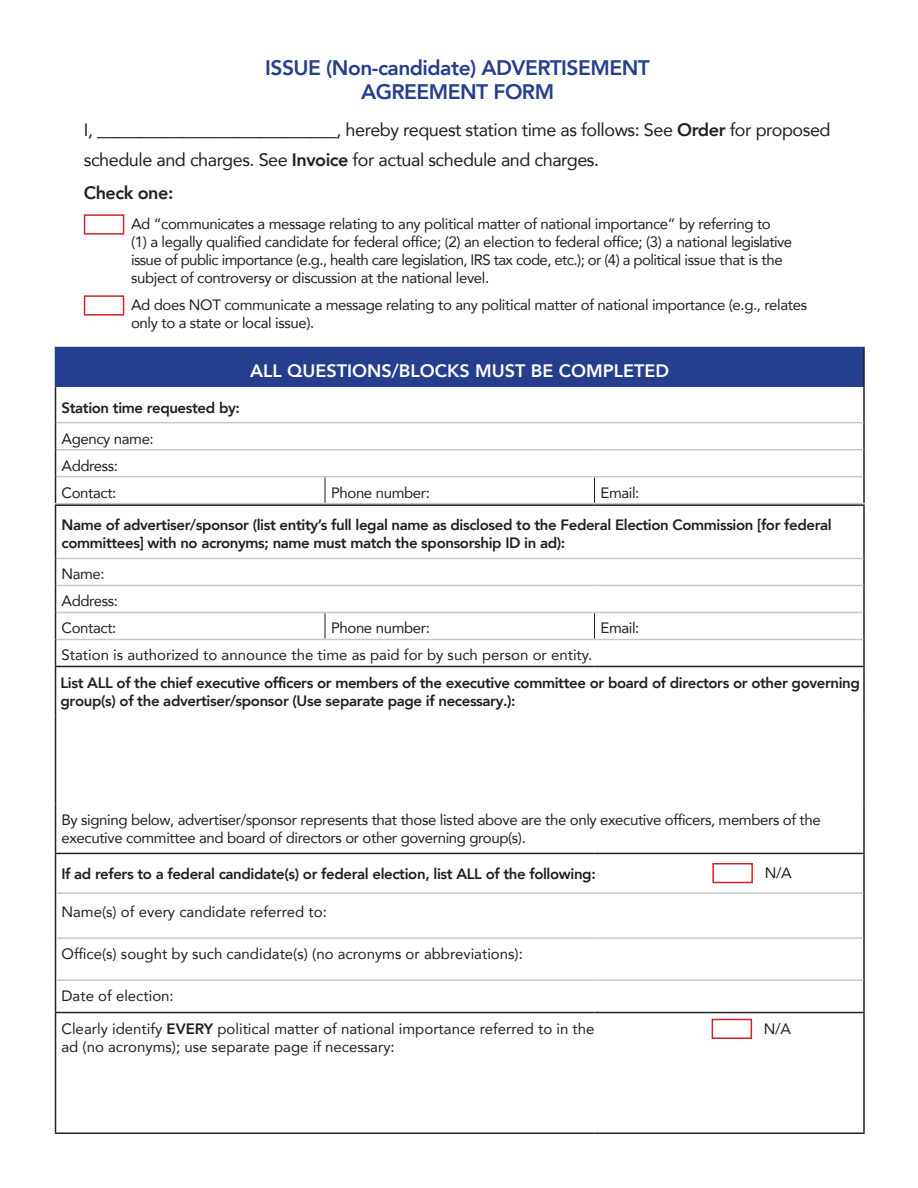
<style>
.page{position:relative;width:918px;height:1188px;background:#fff}
.page>*{position:absolute;margin:0;border:0;box-sizing:border-box;transform-origin:0 0}
.t1{font:800 21px "Avenir";letter-spacing:-.025em;color:#253f8e}
.t2{font:18px/30px "Avenir";letter-spacing:-.025em;color:#231f20}
.t3{font:800 18px "Avenir";color:#fff}
.t4{font:800 18px "Avenir";letter-spacing:-.025em;color:#231f20}
.t5{font:15px/18px "Avenir";letter-spacing:-.025em;color:#231f20}
.t6{font:800 15px/18px "Avenir";letter-spacing:-.025em;color:#231f20}
.t7{font:15px "Avenir";color:#231f20}
.s1{font-weight:800}
.s2{font-style:inherit}
</style>
<div class="page">
<div style="left:84px;top:214px;width:40px;height:21px;border:2px solid #d1232a"></div>
<div style="left:84px;top:295px;width:40px;height:21px;border:2px solid #d1232a"></div>
<div style="left:56px;top:347px;width:808px;height:40px;background:#253f8e"></div>
<hr style="left:863px;top:348px;width:2px;height:39px;background:#231f20">
<hr style="left:863px;top:387px;width:2px;height:36px;background:#231f20">
<hr style="left:863px;top:423px;width:2px;height:27px;background:#231f20">
<hr style="left:863px;top:450px;width:2px;height:27px;background:#231f20">
<svg style="left:325px;top:477px;width:1px;height:26px"></svg>
<svg style="left:594px;top:477px;width:1px;height:26px"></svg>
<hr style="left:56px;top:422px;width:269px;height:1px;background:#c7c8ca">
<hr style="left:325px;top:422px;width:270px;height:1px;background:#c7c8ca">
<hr style="left:594px;top:422px;width:269px;height:1px;background:#c7c8ca">
<hr style="left:56px;top:449px;width:269px;height:1px;background:#c7c8ca">
<hr style="left:325px;top:449px;width:270px;height:1px;background:#c7c8ca">
<hr style="left:594px;top:449px;width:269px;height:1px;background:#c7c8ca">
<hr style="left:56px;top:476px;width:269px;height:1px;background:#c7c8ca">
<hr style="left:325px;top:476px;width:270px;height:1px;background:#c7c8ca">
<hr style="left:594px;top:476px;width:269px;height:1px;background:#c7c8ca">
<hr style="left:55px;top:503px;width:270px;height:1px;background:#c7c8ca">
<hr style="left:325px;top:503px;width:270px;height:1px;background:#c7c8ca">
<hr style="left:594px;top:503px;width:271px;height:1px;background:#c7c8ca">
<hr style="left:55px;top:347px;width:270px;height:1px;background:#253f8e">
<hr style="left:55px;top:348px;width:1px;height:39px;background:#253f8e">
<hr style="left:594px;top:347px;width:271px;height:1px;background:#253f8e">
<hr style="left:55px;top:387px;width:1px;height:36px;background:#231f20">
<svg style="left:55px;top:423px;width:1px;height:80px"></svg>
<hr style="left:863px;top:477px;width:2px;height:26px;background:#231f20">
<hr style="left:863px;top:506px;width:2px;height:52px;background:#231f20">
<hr style="left:863px;top:558px;width:2px;height:27px;background:#231f20">
<hr style="left:863px;top:585px;width:2px;height:27px;background:#231f20">
<hr style="left:863px;top:639px;width:2px;height:27px;background:#231f20">
<hr style="left:863px;top:667px;width:2px;height:49px;background:#231f20">
<hr style="left:863px;top:716px;width:2px;height:88px;background:#231f20">
<hr style="left:863px;top:804px;width:2px;height:49px;background:#231f20">
<hr style="left:863px;top:854px;width:2px;height:39px;background:#231f20">
<hr style="left:863px;top:893px;width:2px;height:45px;background:#231f20">
<hr style="left:863px;top:938px;width:2px;height:42px;background:#231f20">
<hr style="left:863px;top:980px;width:2px;height:32px;background:#231f20">
<hr style="left:863px;top:1013px;width:2px;height:119px;background:#231f20">
<svg style="left:325px;top:613px;width:1px;height:26px"></svg>
<svg style="left:594px;top:613px;width:1px;height:26px"></svg>
<hr style="left:56px;top:558px;width:269px;height:1px;background:#c7c8ca">
<hr style="left:325px;top:558px;width:270px;height:1px;background:#c7c8ca">
<hr style="left:594px;top:558px;width:269px;height:1px;background:#c7c8ca">
<hr style="left:56px;top:585px;width:269px;height:1px;background:#c7c8ca">
<hr style="left:325px;top:585px;width:270px;height:1px;background:#c7c8ca">
<hr style="left:594px;top:585px;width:269px;height:1px;background:#c7c8ca">
<hr style="left:56px;top:612px;width:269px;height:1px;background:#c7c8ca">
<hr style="left:325px;top:612px;width:270px;height:1px;background:#c7c8ca">
<hr style="left:594px;top:612px;width:269px;height:1px;background:#c7c8ca">
<hr style="left:56px;top:639px;width:269px;height:1px;background:#c7c8ca">
<hr style="left:325px;top:639px;width:270px;height:1px;background:#c7c8ca">
<hr style="left:594px;top:639px;width:269px;height:1px;background:#c7c8ca">
<hr style="left:55px;top:504px;width:270px;height:2px;background:#231f20">
<hr style="left:55px;top:506px;width:1px;height:52px;background:#231f20">
<hr style="left:325px;top:504px;width:270px;height:2px;background:#231f20">
<hr style="left:594px;top:504px;width:271px;height:2px;background:#231f20">
<hr style="left:863px;top:612px;width:2px;height:27px;background:#231f20">
<svg style="left:55px;top:558px;width:1px;height:108px"></svg>
<hr style="left:55px;top:667px;width:1px;height:49px;background:#231f20">
<hr style="left:55px;top:716px;width:1px;height:88px;background:#231f20">
<hr style="left:55px;top:804px;width:1px;height:49px;background:#231f20">
<hr style="left:55px;top:854px;width:1px;height:39px;background:#231f20">
<hr style="left:55px;top:893px;width:1px;height:45px;background:#231f20">
<hr style="left:55px;top:938px;width:1px;height:42px;background:#231f20">
<hr style="left:55px;top:980px;width:1px;height:32px;background:#231f20">
<hr style="left:55px;top:1013px;width:1px;height:119px;background:#231f20">
<hr style="left:55px;top:853px;width:270px;height:1px;background:#231f20">
<hr style="left:325px;top:853px;width:270px;height:1px;background:#231f20">
<hr style="left:594px;top:853px;width:271px;height:1px;background:#231f20">
<hr style="left:55px;top:666px;width:270px;height:1px;background:#231f20">
<hr style="left:325px;top:666px;width:270px;height:1px;background:#231f20">
<hr style="left:594px;top:666px;width:271px;height:1px;background:#231f20">
<hr style="left:55px;top:1012px;width:270px;height:1px;background:#231f20">
<hr style="left:325px;top:1012px;width:270px;height:1px;background:#231f20">
<hr style="left:594px;top:1012px;width:271px;height:1px;background:#231f20">
<hr style="left:55px;top:1132px;width:270px;height:2px;background:#231f20">
<hr style="left:325px;top:1132px;width:270px;height:2px;background:#231f20">
<hr style="left:594px;top:1132px;width:271px;height:2px;background:#231f20">
<hr style="left:56px;top:892px;width:269px;height:2px;background:#c7c8ca">
<hr style="left:325px;top:892px;width:270px;height:2px;background:#c7c8ca">
<hr style="left:594px;top:892px;width:269px;height:2px;background:#c7c8ca">
<hr style="left:56px;top:937px;width:269px;height:2px;background:#c7c8ca">
<hr style="left:325px;top:937px;width:270px;height:2px;background:#c7c8ca">
<hr style="left:594px;top:937px;width:269px;height:2px;background:#c7c8ca">
<hr style="left:56px;top:979px;width:269px;height:2px;background:#c7c8ca">
<hr style="left:325px;top:979px;width:270px;height:2px;background:#c7c8ca">
<hr style="left:594px;top:979px;width:269px;height:2px;background:#c7c8ca">
<div style="left:712px;top:863px;width:41px;height:20px;border:2px solid #d1232a"></div>
<div style="left:712px;top:1019px;width:40px;height:20px;border:2px solid #d1232a"></div>
<p class="t1" style="left:265px;top:51px;width:386px">ISSUE (Non-candidate) ADVERTISEMENT</p>
<p class="t1" style="left:361px;top:75px;width:195px">AGREEMENT FORM</p>
<p class="t2" style="left:84px;top:114px;width:748px">I, ____________________________, hereby request station time as follows: See <span class="s1">Order</span> for proposed schedule and charges. See <span class="s1">Invoice</span> for actual schedule and charges.</p>
<p class="t4" style="left:84px;top:178px;width:91px">Check one:</p>
<p class="t5" style="left:131px;top:214px;width:663px">Ad “communicates a message relating to any political matter of national importance” by referring to<br>(1) a legally qualified candidate for federal office; (2) an election to federal office; (3) a national legislative issue of public importance (e.g., health care legislation, IRS tax code, etc.); or (4) a political issue that is the subject of controversy or discussion at the national level.</p>
<p class="t5" style="left:131px;top:295px;width:677px">Ad does NOT communicate a message relating to any political matter of national importance (e.g., relates only to a state or local issue).</p>
<p class="t3" style="left:250px;top:357px;width:420px">ALL QUESTIONS/BLOCKS MUST BE COMPLETED</p>
<p class="t6" style="left:62px;top:398px;width:180px">Station time requested by:</p>
<p class="t5" style="left:62px;top:429px;width:94px">Agency name:</p>
<p class="t5" style="left:62px;top:456px;width:58px">Address:</p>
<p class="t5" style="left:62px;top:483px;width:56px">Contact:</p>
<p class="t5" style="left:331px;top:483px;width:100px">Phone number:</p>
<p class="t5" style="left:601px;top:483px;width:40px">Email:</p>
<p class="t6" style="left:62px;top:516px;width:772px">Name of advertiser/sponsor (list entity’s full legal name as disclosed to the Federal Election Commission [for federal committees] with no acronyms; name must match the sponsorship ID in ad):</p>
<p class="t5" style="left:62px;top:565px;width:45px">Name:</p>
<p class="t5" style="left:62px;top:592px;width:58px">Address:</p>
<p class="t5" style="left:62px;top:619px;width:56px">Contact:</p>
<p class="t5" style="left:331px;top:619px;width:100px">Phone number:</p>
<p class="t5" style="left:601px;top:619px;width:40px">Email:</p>
<p class="t7" style="left:62px;top:643px;width:532px">Station is authorized to announce the time as paid for by such person or entity.</p>
<p class="t6" style="left:60px;top:674px;width:801px">List ALL of the chief executive officers or members of the executive committee or board of directors or other governing group(s) of the advertiser/sponsor (Use separate page if necessary.):</p>
<p class="t5" style="left:62px;top:811px;width:761px">By signing below, advertiser/<span class="s2">s</span>ponsor represents that those listed above are the only executive officers, members of the executive committee and board of directors or other governing group(s).</p>
<p class="t6" style="left:62px;top:865px;width:536px">If ad refers to a federal candidate(s) or federal election, list ALL of the following:</p>
<p class="t5" style="left:765px;top:863px;width:29px">N/A</p>
<p class="t7" style="left:62px;top:900px;width:267px">Name(s) of every candidate referred to:</p>
<p class="t7" style="left:62px;top:942px;width:463px">Office(s) sought by such candidate(s) (no acronyms or abbreviations):</p>
<p class="t7" style="left:62px;top:984px;width:114px">Date of election:</p>
<p class="t7" style="left:62px;top:1017px;width:535px">Clearly identify <span class="s1">EVERY</span> political matter of national importance referred to in the</p>
<p class="t5" style="left:764px;top:1019px;width:29px">N/A</p>
<p class="t7" style="left:61px;top:1035px;width:335px">ad (no acronyms); use separate page if necessary:</p>
</div>
